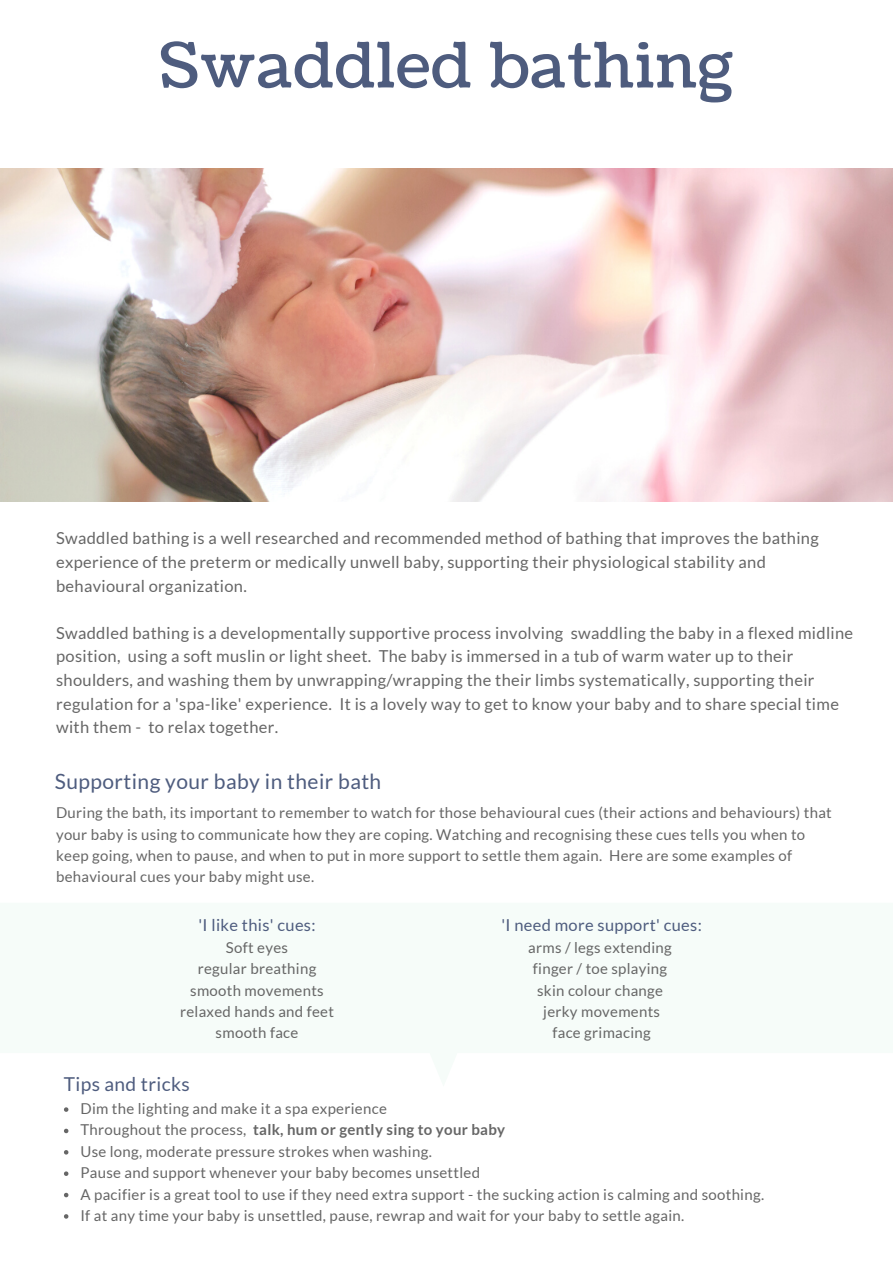
<style>
.page{position:relative;width:893px;height:1264px;background:#fff}
.page>*{position:absolute;margin:0;border:0;box-sizing:border-box;transform-origin:0 0}
.t1{font:62.4px "Coustard";letter-spacing:.02em;color:#4e5c7e}
.t2{font:21px "Lato";letter-spacing:.02em;color:#4e5c7e}
.t3{font:19.2px "Lato";letter-spacing:.02em;color:#4e5c7e}
.t4{font:16.5px/23.5px "Lato";letter-spacing:.02em;color:#666}
.t5{font:16.5px "Lato";letter-spacing:.02em;color:#4e5c7e}
.t6{font:15px/21.3px "Lato";letter-spacing:.02em;color:#666}
.t7{font:700 15px "Lato";letter-spacing:.02em;color:#666}
.s1{font-weight:400}
</style>
<div class="page">
<img style="left:0;top:168px;width:892px;height:333px">
<svg style="left:64px;top:1107px;width:4px;height:4px"></svg>
<svg style="left:64px;top:1128px;width:4px;height:5px"></svg>
<svg style="left:64px;top:1150px;width:4px;height:4px"></svg>
<svg style="left:64px;top:1171px;width:4px;height:4px"></svg>
<svg style="left:64px;top:1192px;width:4px;height:5px"></svg>
<svg style="left:64px;top:1214px;width:4px;height:4px"></svg>
<p class="t1" style="left:159px;top:24px;width:575px">Swaddled bathing</p>
<p class="t4" style="left:56px;top:526px;width:764px">Swaddled bathing is a well researched and recommended method of bathing that improves the bathing experience of the preterm or medically unwell baby, supporting their physiological stability and behavioural organization.</p>
<p class="t4" style="left:56px;top:620px;width:798px">Swaddled bathing is a developmentally supportive process involving swaddling the baby in a flexed midline position, using a soft muslin or light sheet. The baby is immersed in a tub of warm water up to their shoulders, and washing them by unwrapping/wrapping the their limbs systematically, supporting their regulation for a 'spa-like' experience. It is a lovely way to get to know your baby and to share special time with them - to relax together.</p>
<p class="t2" style="left:55px;top:768px;width:328px">Supporting your baby in their bath</p>
<p class="t6" style="left:56px;top:801px;width:777px">During the bath, its important to remember to watch for those behavioural cues (their actions and behaviours) that your baby is using to communicate how they are coping. Watching and recognising these cues tells you when to keep going, when to pause, and when to put in more support to settle them again. Here are some examples of behavioural cues your baby might use.</p>
<p class="t5" style="left:198px;top:914px;width:119px">'I like this' cues:</p>
<p class="t6" style="left:226px;top:936px;width:64px">Soft eyes</p>
<p class="t6" style="left:198px;top:957px;width:120px">regular breathing</p>
<p class="t6" style="left:190px;top:979px;width:135px">smooth movements</p>
<p class="t6" style="left:180px;top:1000px;width:155px">relaxed hands and feet</p>
<p class="t6" style="left:215px;top:1022px;width:84px">smooth face</p>
<p class="t5" style="left:501px;top:914px;width:202px">'I need more support' cues:</p>
<p class="t6" style="left:528px;top:936px;width:145px">arms / legs extending</p>
<p class="t6" style="left:533px;top:957px;width:136px">finger / toe splaying</p>
<p class="t6" style="left:537px;top:979px;width:127px">skin colour change</p>
<p class="t6" style="left:543px;top:1000px;width:118px">jerky movements</p>
<p class="t6" style="left:552px;top:1022px;width:100px">face grimacing</p>
<p class="t3" style="left:64px;top:1071px;width:128px">Tips and tricks</p>
<p class="t6" style="left:80px;top:1097px;width:308px">Dim the lighting and make it a spa experience</p>
<p class="t7" style="left:80px;top:1120px;width:426px"><span class="s1">Throughout the process,</span> talk, hum or gently sing to your baby</p>
<p class="t6" style="left:80px;top:1140px;width:353px">Use long, moderate pressure strokes when washing.</p>
<p class="t6" style="left:80px;top:1161px;width:401px">Pause and support whenever your baby becomes unsettled</p>
<p class="t6" style="left:80px;top:1183px;width:685px">A pacifier is a great tool to use if they need extra support - the sucking action is calming and soothing.</p>
<p class="t6" style="left:80px;top:1204px;width:605px">If at any time your baby is unsettled, pause, rewrap and wait for your baby to settle again.</p>
</div>
